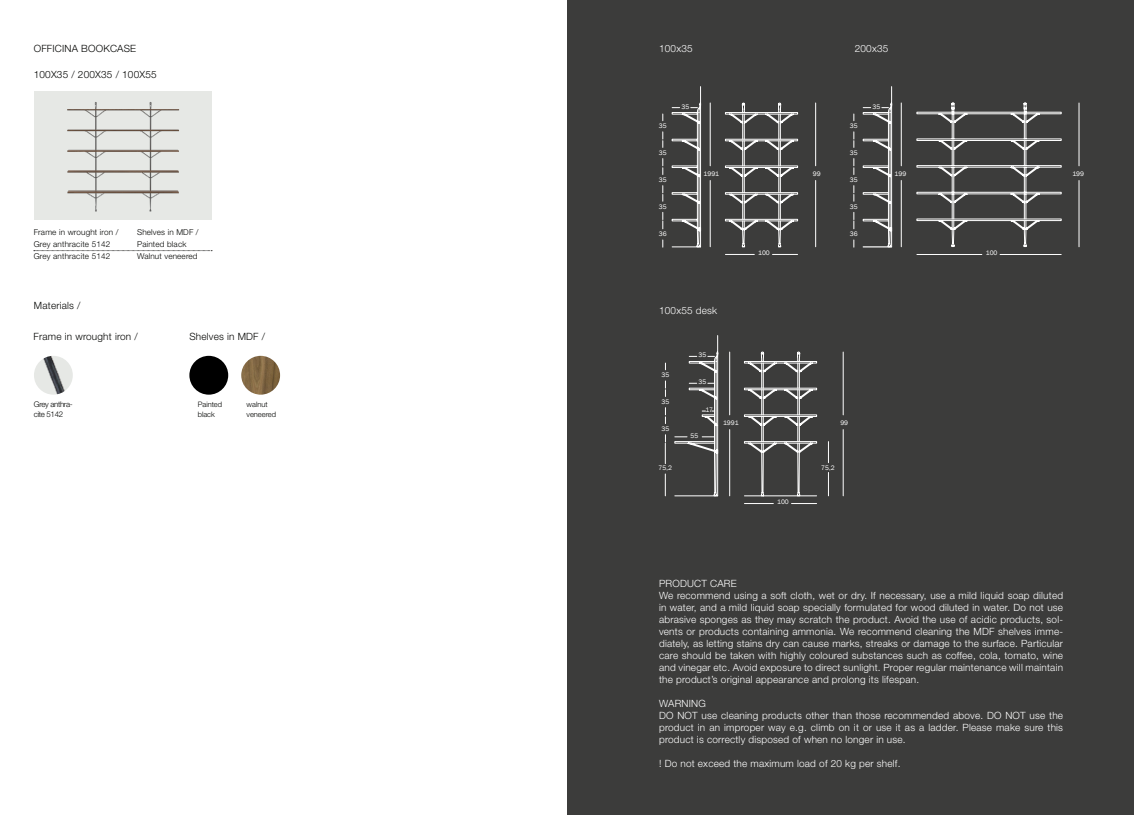
<style>
.page{position:relative;width:1134px;height:815px;background:#fff}
.page>*{position:absolute;margin:0;border:0;box-sizing:border-box;transform-origin:0 0}
.t1{font:300 10px/12px "Helvetica Neue LT Std";letter-spacing:.02em;color:#fff;text-align:justify}
.t2{font:300 10px "Helvetica Neue LT Std";letter-spacing:.02em;color:#040503}
.t3{font:300 8.12px "Helvetica Neue LT Std";letter-spacing:.02em;color:#040503}
.t4{font:300 7.88px/10px "Helvetica Neue LT Std";letter-spacing:-.04em;color:#040503}
.t5{font:300 7.5px/10px "Helvetica Neue LT Std";color:#040503}
.t6{font:6.62px "Franklin Gothic";color:#fff}
</style>
<div class="page">
<div style="left:567px;top:0;width:567px;height:815px;background:#3c3c3b"></div>
<div style="left:189px;top:356px;width:39px;height:39px;background:#000;border-radius:50%"></div>
<img style="left:241px;top:356px;width:39px;height:39px;border-radius:19px">
<img style="left:34px;top:356px;width:39px;height:39px;border-radius:19px">
<img style="left:34px;top:91px;width:177px;height:129px">
<svg style="left:34px;top:250px;width:178px;height:1px"></svg>
<hr style="left:891px;top:87px;width:1px;height:160px;background:#fff">
<svg style="left:854px;top:103px;width:225px;height:152px"></svg>
<hr style="left:700px;top:87px;width:1px;height:160px;background:#fff">
<svg style="left:672px;top:103px;width:126px;height:145px"></svg>
<svg style="left:663px;top:132px;width:1px;height:15px"></svg>
<svg style="left:663px;top:159px;width:1px;height:16px"></svg>
<svg style="left:663px;top:186px;width:1px;height:15px"></svg>
<svg style="left:663px;top:212px;width:1px;height:17px"></svg>
<hr style="left:710px;top:103px;width:1px;height:63px;background:#fff">
<hr style="left:710px;top:180px;width:1px;height:67px;background:#fff">
<hr style="left:815px;top:103px;width:1px;height:63px;background:#fff">
<hr style="left:815px;top:180px;width:1px;height:67px;background:#fff">
<svg style="left:772px;top:254px;width:26px;height:1px"></svg>
<svg style="left:725px;top:254px;width:29px;height:1px"></svg>
<svg style="left:828px;top:442px;width:1px;height:21px"></svg>
<svg style="left:828px;top:472px;width:1px;height:24px"></svg>
<svg style="left:665px;top:381px;width:1px;height:16px"></svg>
<svg style="left:665px;top:408px;width:1px;height:16px"></svg>
<svg style="left:665px;top:474px;width:1px;height:22px"></svg>
<svg style="left:665px;top:435px;width:1px;height:29px"></svg>
<hr style="left:843px;top:352px;width:1px;height:63px;background:#fff">
<hr style="left:843px;top:430px;width:1px;height:66px;background:#fff">
<svg style="left:791px;top:503px;width:26px;height:1px"></svg>
<svg style="left:744px;top:503px;width:29px;height:1px"></svg>
<hr style="left:675px;top:496px;width:43px;height:1px;background:#fff">
<hr style="left:717px;top:336px;width:1px;height:160px;background:#fff">
<svg style="left:674px;top:352px;width:143px;height:144px"></svg>
<p class="t2" style="left:34px;top:42px;width:104px">OFFICINA BOOKCASE</p>
<p class="t2" style="left:34px;top:68px;width:125px">100X35 / 200X35 / 100X55</p>
<p class="t3" style="left:34px;top:227px;width:86px">Frame in wrought iron /</p>
<p class="t3" style="left:34px;top:239px;width:78px">Grey anthracite 5142</p>
<p class="t3" style="left:34px;top:251px;width:78px">Grey anthracite 5142</p>
<p class="t3" style="left:137px;top:227px;width:63px">Shelves in MDF /</p>
<p class="t3" style="left:137px;top:239px;width:51px">Painted black</p>
<p class="t3" style="left:137px;top:251px;width:62px">Walnut veneered</p>
<p class="t2" style="left:34px;top:300px;width:48px">Materials /</p>
<p class="t2" style="left:34px;top:330px;width:106px">Frame in wrought iron /</p>
<p class="t2" style="left:189px;top:330px;width:77px">Shelves in MDF /</p>
<p class="t4" style="left:34px;top:399px;width:40px">Grey anthra&shy;cite 5142</p>
<p class="t5" style="left:198px;top:399px;width:26px">Painted</p>
<p class="t5" style="left:198px;top:409px;width:19px">black</p>
<p class="t5" style="left:247px;top:399px;width:31px">walnut veneered</p>
<p class="t1" style="left:659px;top:42px;width:35px">100x35</p>
<p class="t6" style="left:659px;top:122px;width:9px">35</p>
<p class="t6" style="left:659px;top:149px;width:9px">35</p>
<p class="t6" style="left:659px;top:176px;width:9px">35</p>
<p class="t6" style="left:659px;top:203px;width:9px">35</p>
<p class="t6" style="left:659px;top:230px;width:9px">36</p>
<p class="t6" style="left:681px;top:102px;width:9px">35</p>
<p class="t6" style="left:704px;top:170px;width:17px">1991</p>
<p class="t6" style="left:813px;top:170px;width:9px">99</p>
<p class="t6" style="left:758px;top:249px;width:13px">100</p>
<p class="t1" style="left:659px;top:304px;width:60px">100x55 desk</p>
<p class="t1" style="left:855px;top:42px;width:35px">200x35</p>
<p class="t6" style="left:850px;top:122px;width:9px">35</p>
<p class="t6" style="left:850px;top:149px;width:9px">35</p>
<p class="t6" style="left:850px;top:176px;width:9px">35</p>
<p class="t6" style="left:850px;top:203px;width:9px">35</p>
<p class="t6" style="left:850px;top:230px;width:9px">36</p>
<p class="t6" style="left:872px;top:102px;width:9px">35</p>
<p class="t6" style="left:895px;top:170px;width:13px">199</p>
<p class="t6" style="left:661px;top:371px;width:9px">35</p>
<p class="t6" style="left:661px;top:398px;width:9px">35</p>
<p class="t6" style="left:661px;top:425px;width:9px">35</p>
<p class="t6" style="left:659px;top:464px;width:15px">75,2</p>
<p class="t6" style="left:698px;top:351px;width:9px">35</p>
<p class="t6" style="left:698px;top:378px;width:9px">35</p>
<p class="t6" style="left:705px;top:406px;width:9px">17</p>
<p class="t6" style="left:690px;top:431px;width:9px">55</p>
<p class="t6" style="left:723px;top:419px;width:17px">1991</p>
<p class="t6" style="left:840px;top:419px;width:9px">99</p>
<p class="t6" style="left:821px;top:463px;width:15px">75,2</p>
<p class="t6" style="left:777px;top:498px;width:13px">100</p>
<p class="t6" style="left:986px;top:249px;width:13px">100</p>
<p class="t6" style="left:1072px;top:170px;width:13px">199</p>
<p class="t1" style="left:659px;top:577px;width:79px">PRODUCT CARE</p>
<p class="t1" style="left:659px;top:589px;width:406px">We recommend using a soft cloth, wet or dry. If necessary, use a mild liquid soap diluted in water, and a mild liquid soap specially formulated for wood diluted in water. Do not use abrasive sponges as they may scratch the product. Avoid the use of acidic products, sol&shy;vents or products containing ammonia. We recommend cleaning the MDF shelves imme&shy;diately, as letting stains dry can cause marks, streaks or damage to the surface. Particular care should be taken with highly coloured substances such as coffee, cola, tomato, wine and vinegar etc. Avoid exposure to direct sunlight. Proper regular maintenance will maintain the product’s original appearance and prolong its lifespan.</p>
<p class="t1" style="left:659px;top:697px;width:48px">WARNING</p>
<p class="t1" style="left:659px;top:709px;width:406px">DO NOT use cleaning products other than those recommended above. DO NOT use the product in an improper way e.g. climb on it or use it as a ladder. Please make sure this product is correctly disposed of when no longer in use.</p>
<p class="t1" style="left:659px;top:757px;width:243px">! Do not exceed the maximum load of 20 kg per shelf.</p>
</div>
